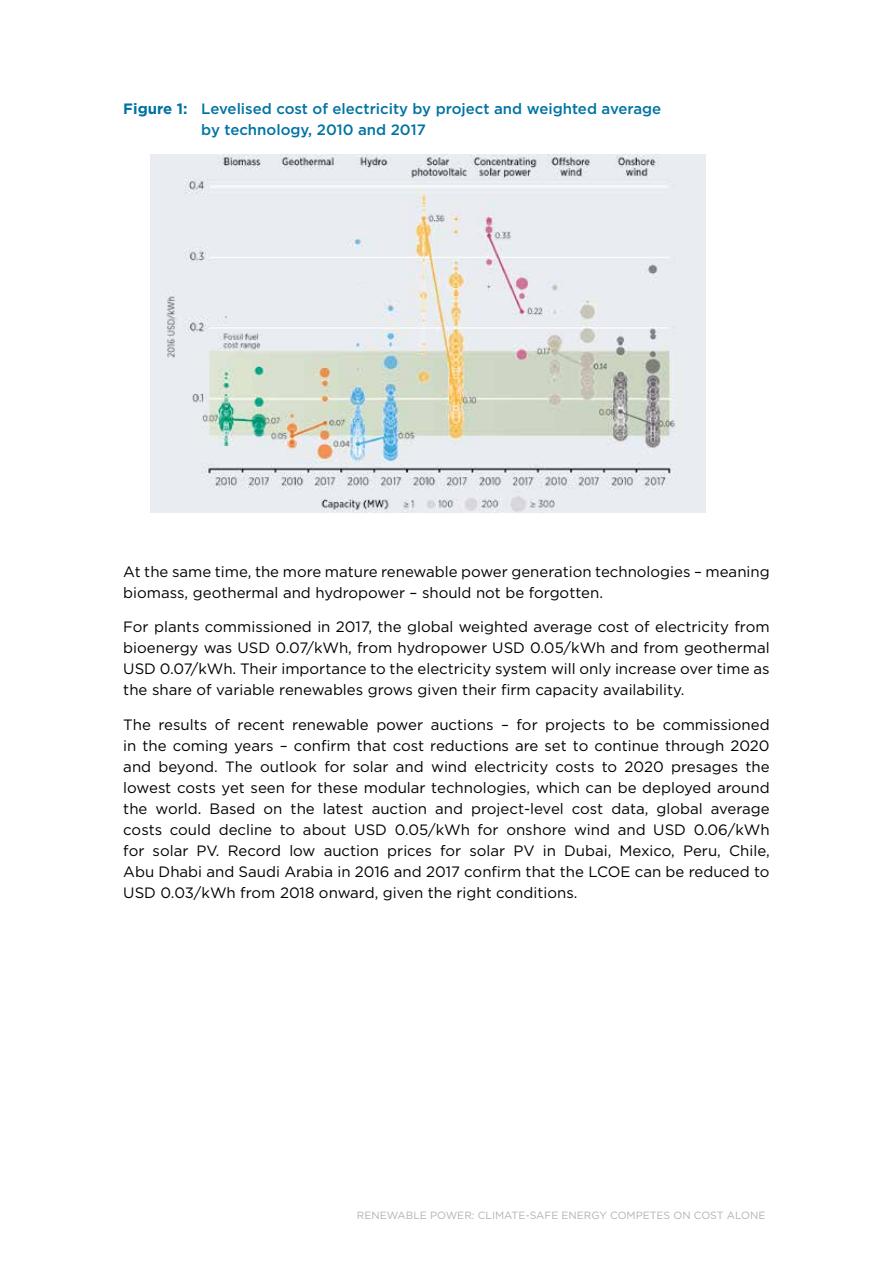
<style>
.page{position:relative;width:893px;height:1263px;background:#fff}
.page>*{position:absolute;margin:0;border:0;box-sizing:border-box;transform-origin:0 0}
.t1{font:15px/21px "Gotham";color:#000;text-align:justify}
.t2{font:500 15px/21px "Gotham";color:#0073a2}
.t3{font:10.5px "Gotham";color:#b3b2b2}
.s1{font-weight:700}
</style>
<div class="page">
<img style="left:151px;top:154px;width:554px;height:359px">
<p class="t2" style="left:201px;top:98px;width:461px;text-indent:-78px"><span class="s1">Figure 1:</span> Levelised cost of electricity by project and weighted average by technology, 2010 and 2017</p>
<p class="t1" style="left:123px;top:560px;width:648px">At the same time, the more mature renewable power generation technologies – meaning biomass, geothermal and hydropower – should not be forgotten.</p>
<p class="t1" style="left:123px;top:616px;width:648px">For plants commissioned in 2017, the global weighted average cost of electricity from bioenergy was USD 0.07/kWh, from hydropower USD 0.05/kWh and from geothermal USD 0.07/kWh. Their importance to the electricity system will only increase over time as the share of variable renewables grows given their firm capacity availability.</p>
<p class="t1" style="left:123px;top:714px;width:648px">The results of recent renewable power auctions – for projects to be commissioned in the coming years – confirm that cost reductions are set to continue through 2020 and beyond. The outlook for solar and wind electricity costs to 2020 presages the lowest costs yet seen for these modular technologies, which can be deployed around the world. Based on the latest auction and project-level cost data, global average costs could decline to about USD 0.05/kWh for onshore wind and USD 0.06/kWh for solar PV. Record low auction prices for solar PV in Dubai, Mexico, Peru, Chile, Abu Dhabi and Saudi Arabia in 2016 and 2017 confirm that the LCOE can be reduced to USD 0.03/kWh from 2018 onward, given the right conditions.</p>
<p class="t3" style="left:357px;top:1208px;width:410px">RENEWABLE POWER: CLIMATE-SAFE ENERGY COMPETES ON COST ALONE</p>
</div>
